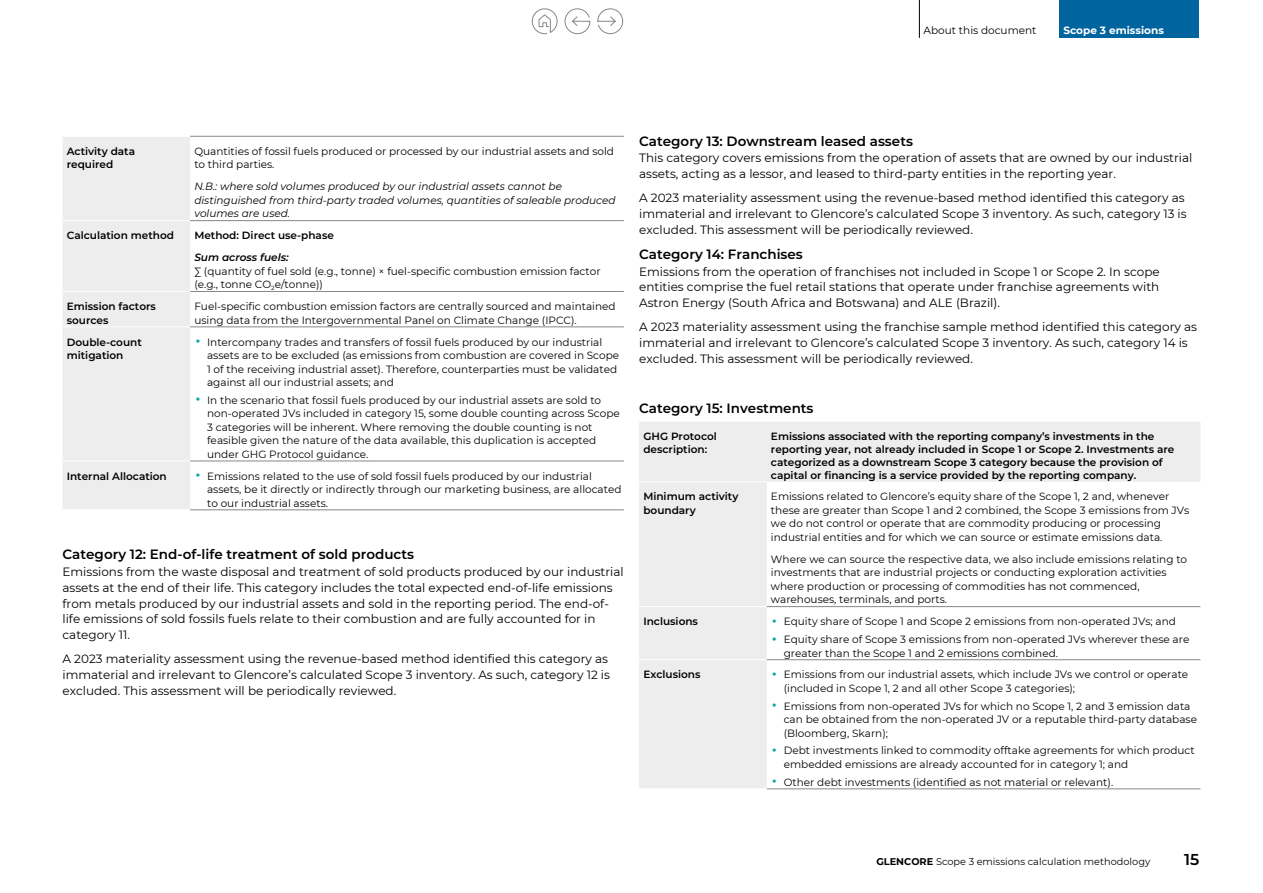
<style>
.page{position:relative;width:1263px;height:893px;background:#fff}
.page>*{position:absolute;margin:0;border:0;box-sizing:border-box;transform-origin:0 0}
.t1{font:600 15.75px "Montserrat";color:#000}
.t2{font:600 13.5px "Montserrat";color:#000}
.t3{font:12px/15.8px "Montserrat";color:#000}
.t4{font:10.5px/13.5px "Montserrat";color:#000}
.t5{font:600 10.5px/13.5px "Montserrat";color:#000}
.t6{font:italic 10.5px/13.5px "Montserrat";color:#000}
.t7{font:700 10.5px "Montserrat";color:#fff}
.t8{font:italic 600 10.5px "Montserrat";color:#000}
.t9{font:9.75px "Montserrat";color:#000}
.s1{font-weight:300;font-size:25.5px;color:#00aaa6}
.s2{font-weight:700}
</style>
<div class="page">
<div style="left:1059px;top:0;width:140px;height:38px;background:#00649e"></div>
<hr style="left:919px;top:0;width:1px;height:38px;background:#000">
<div style="left:63px;top:137px;width:127px;height:372px;background:#ededed"></div>
<hr style="left:190px;top:136px;width:434px;height:1px;background:#878787">
<hr style="left:190px;top:220px;width:434px;height:1px;background:#878787">
<hr style="left:190px;top:291px;width:434px;height:1px;background:#878787">
<hr style="left:190px;top:327px;width:434px;height:1px;background:#878787">
<hr style="left:190px;top:461px;width:434px;height:1px;background:#878787">
<hr style="left:190px;top:510px;width:434px;height:1px;background:#878787">
<hr style="left:63px;top:220px;width:127px;height:1px;background:#fff">
<hr style="left:63px;top:291px;width:127px;height:1px;background:#fff">
<hr style="left:63px;top:327px;width:127px;height:1px;background:#fff">
<hr style="left:63px;top:461px;width:127px;height:1px;background:#fff">
<svg style="left:639px;top:422px;width:561px;height:367px"></svg>
<hr style="left:767px;top:606px;width:433px;height:1px;background:#878787">
<hr style="left:767px;top:659px;width:433px;height:1px;background:#878787">
<hr style="left:767px;top:789px;width:433px;height:1px;background:#878787">
<hr style="left:639px;top:481px;width:128px;height:1px;background:#fff">
<hr style="left:639px;top:606px;width:128px;height:1px;background:#fff">
<hr style="left:639px;top:659px;width:128px;height:1px;background:#fff">
<svg style="left:531px;top:8px;width:59px;height:27px"></svg>
<svg style="left:597px;top:8px;width:26px;height:26px"></svg>
<p class="t4" style="left:924px;top:23px;width:114px">About this document</p>
<p class="t7" style="left:1063px;top:22px;width:102px">Scope 3 emissions</p>
<p class="t5" style="left:67px;top:144px;width:70px">Activity data required</p>
<p class="t4" style="left:194px;top:144px;width:421px">Quantities of fossil fuels produced or processed by our industrial assets and sold to third parties.</p>
<p class="t6" style="left:194px;top:180px;width:423px">N.B.: where sold volumes produced by our industrial assets cannot be distinguished from third-party traded volumes, quantities of saleable produced volumes are used.</p>
<p class="t5" style="left:67px;top:228px;width:109px">Calculation method</p>
<p class="t5" style="left:194px;top:228px;width:141px">Method: Direct use-phase</p>
<p class="t8" style="left:194px;top:250px;width:96px">Sum across fuels:</p>
<p class="t4" style="left:194px;top:264px;width:408px">∑ (quantity of fuel sold (e.g., tonne) × fuel-specific combustion emission factor (e.g., tonne CO<sub>2</sub>e/tonne))</p>
<p class="t5" style="left:67px;top:299px;width:91px">Emission factors sources</p>
<p class="t4" style="left:194px;top:299px;width:423px">Fuel-specific combustion emission factors are centrally sourced and maintained using data from the Intergovernmental Panel on Climate Change (IPCC).</p>
<p class="t5" style="left:67px;top:335px;width:77px">Double-count mitigation</p>
<p class="t4" style="left:207px;top:335px;width:414px;text-indent:-13px"><span class="s1">•</span> Intercompany trades and transfers of fossil fuels produced by our industrial assets are to be excluded (as emissions from combustion are covered in Scope 1 of the receiving industrial asset). Therefore, counterparties must be validated against all our industrial assets; and</p>
<p class="t4" style="left:207px;top:393px;width:414px;text-indent:-13px"><span class="s1">•</span> In the scenario that fossil fuels produced by our industrial assets are sold to non-operated JVs included in category 15, some double counting across Scope 3 categories will be inherent. Where removing the double counting is not feasible given the nature of the data available, this duplication is accepted under GHG Protocol guidance.</p>
<p class="t5" style="left:67px;top:469px;width:102px">Internal Allocation</p>
<p class="t4" style="left:207px;top:469px;width:416px;text-indent:-13px"><span class="s1">•</span> Emissions related to the use of sold fossil fuels produced by our industrial assets, be it directly or indirectly through our marketing business, are allocated to our industrial assets.</p>
<p class="t2" style="left:63px;top:545px;width:353px">Category 12: End-of-life treatment of sold products</p>
<p class="t3" style="left:63px;top:563px;width:563px">Emissions from the waste disposal and treatment of sold products produced by our industrial assets at the end of their life. This category includes the total expected end-of-life emissions from metals produced by our industrial assets and sold in the reporting period. The end-of&shy;life emissions of sold fossils fuels relate to their combustion and are fully accounted for in category 11.</p>
<p class="t3" style="left:63px;top:651px;width:549px">A 2023 materiality assessment using the revenue-based method identified this category as immaterial and irrelevant to Glencore’s calculated Scope 3 inventory. As such, category 12 is excluded. This assessment will be periodically reviewed.</p>
<p class="t2" style="left:639px;top:131px;width:275px">Category 13: Downstream leased assets</p>
<p class="t3" style="left:639px;top:150px;width:555px">This category covers emissions from the operation of assets that are owned by our industrial assets, acting as a lessor, and leased to third-party entities in the reporting year.</p>
<p class="t3" style="left:639px;top:190px;width:549px">A 2023 materiality assessment using the revenue-based method identified this category as immaterial and irrelevant to Glencore’s calculated Scope 3 inventory. As such, category 13 is excluded. This assessment will be periodically reviewed.</p>
<p class="t2" style="left:639px;top:244px;width:165px">Category 14: Franchises</p>
<p class="t3" style="left:639px;top:263px;width:522px;text-align:justify">Emissions from the operation of franchises not included in Scope 1 or Scope 2. In scope entities comprise the fuel retail stations that operate under franchise agreements with Astron Energy (South Africa and Botswana) and ALE (Brazil).</p>
<p class="t3" style="left:639px;top:319px;width:559px">A 2023 materiality assessment using the franchise sample method identified this category as immaterial and irrelevant to Glencore’s calculated Scope 3 inventory. As such, category 14 is excluded. This assessment will be periodically reviewed.</p>
<p class="t2" style="left:639px;top:399px;width:176px">Category 15: Investments</p>
<p class="t5" style="left:643px;top:430px;width:75px;line-height:12.8px">GHG Protocol description:</p>
<p class="t5" style="left:771px;top:430px;width:405px;line-height:12.8px">Emissions associated with the reporting company’s investments in the reporting year, not already included in Scope 1 or Scope 2. Investments are categorized as a downstream Scope 3 category because the provision of capital or financing is a service provided by the reporting company.</p>
<p class="t5" style="left:643px;top:489px;width:97px">Minimum activity boundary</p>
<p class="t4" style="left:771px;top:490px;width:420px">Emissions related to Glencore’s equity share of the Scope 1, 2 and, whenever these are greater than Scope 1 and 2 combined, the Scope 3 emissions from JVs we do not control or operate that are commodity producing or processing industrial entities and for which we can source or estimate emissions data.</p>
<p class="t4" style="left:771px;top:552px;width:418px">Where we can source the respective data, we also include emissions relating to investments that are industrial projects or conducting exploration activities where production or processing of commodities has not commenced, warehouses, terminals, and ports.</p>
<p class="t5" style="left:643px;top:614px;width:56px">Inclusions</p>
<p class="t4" style="left:771px;top:614px;width:406px"><span class="s1">•</span> Equity share of Scope 1 and Scope 2 emissions from non-operated JVs; and</p>
<p class="t4" style="left:784px;top:632px;width:407px;text-indent:-13px"><span class="s1">•</span> Equity share of Scope 3 emissions from non-operated JVs wherever these are greater than the Scope 1 and 2 emissions combined.</p>
<p class="t5" style="left:643px;top:667px;width:59px">Exclusions</p>
<p class="t4" style="left:784px;top:667px;width:406px;text-indent:-13px"><span class="s1">•</span> Emissions from our industrial assets, which include JVs we control or operate (included in Scope 1, 2 and all other Scope 3 categories);</p>
<p class="t4" style="left:784px;top:699px;width:415px;text-indent:-13px"><span class="s1">•</span> Emissions from non-operated JVs for which no Scope 1, 2 and 3 emission data can be obtained from the non-operated JV or a reputable third-party database (Bloomberg, Skarn);</p>
<p class="t4" style="left:784px;top:743px;width:413px;text-indent:-13px"><span class="s1">•</span> Debt investments linked to commodity offtake agreements for which product embedded emissions are already accounted for in category 1; and</p>
<p class="t4" style="left:771px;top:775px;width:344px"><span class="s1">•</span> Other debt investments (identified as not material or relevant).</p>
<p class="t9" style="left:876px;top:855px;width:275px"><span class="s2">GLENCORE</span> Scope 3 emissions calculation methodology</p>
<h1 class="t1" style="left:1184px;top:848px;width:17px">15</h1>
</div>
